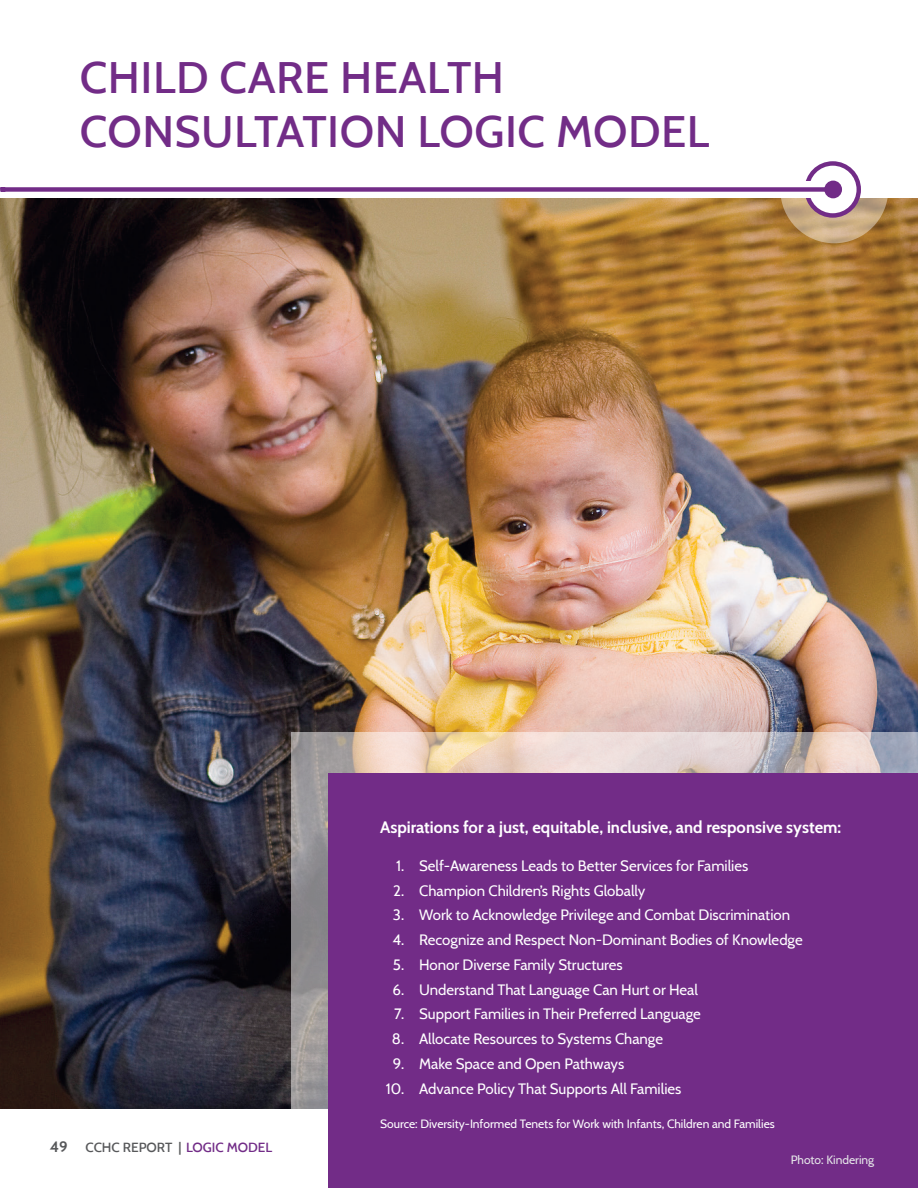
<style>
.page{position:relative;width:918px;height:1188px;background:#fff}
.page>*{position:absolute;margin:0;border:0;box-sizing:border-box;transform-origin:0 0}
.t1{font:500 45px/54px "Cabin";letter-spacing:.01em;color:#722c87}
.LM_detail{font:700 16.5px "Cabin";color:#fff}
.LM_aspiration_number{font:15px "Cabin";color:#fff}
.footer-section{font:500 13.5px "Cabin";color:#57585a}
.LM_detail-2{font:12px "Cabin";color:#fff}
.photo_credit{font:12px "Cabin";color:#e6e7e9}
.s1{font-weight:700;font-size:15px}
.s2{color:#722c87}
</style>
<div class="page">
<img style="left:0;top:198px;width:918px;height:910px">
<svg style="left:292px;top:732px;width:626px;height:377px;background:#c4b8b4"></svg>
<svg style="left:780px;top:135px;width:108px;height:108px"></svg>
<svg style="left:807px;top:163px;width:52px;height:52px"></svg>
<div style="left:805px;top:161px;width:56px;height:57px;border:4px solid #722c87;border-radius:50%"></div>
<div style="left:786px;top:181px;width:35px;height:17px;background:#fff"></div>
<svg style="left:0;top:185px;width:825px;height:9px"></svg>
<div style="left:824px;top:181px;width:18px;height:17px;background:#722c87;border-radius:50%"></div>
<div style="left:328px;top:773px;width:590px;height:415px;background:#722c87"></div>
<p class="t1" style="left:80px;top:47px;width:631px">CHILD CARE HEALTH<br>CONSULTATION LOGIC MODEL</p>
<p class="footer-section" style="left:50px;top:1137px;width:224px"><span class="s1">49</span> CCHC REPORT | <span class="s2">LOGIC MODEL</span></p>
<p class="LM_detail" style="left:380px;top:814px;width:463px">Aspirations for a just, equitable, inclusive, and responsive system:</p>
<p class="LM_aspiration_number" style="left:396px;top:854px;width:354px">1. Self-Awareness Leads to Better Services for Families</p>
<p class="LM_aspiration_number" style="left:393px;top:879px;width:254px">2. Champion Children’s Rights Globally</p>
<p class="LM_aspiration_number" style="left:393px;top:903px;width:399px">3. Work to Acknowledge Privilege and Combat Discrimination</p>
<p class="LM_aspiration_number" style="left:393px;top:928px;width:412px">4. Recognize and Respect Non-Dominant Bodies of Knowledge</p>
<p class="LM_aspiration_number" style="left:393px;top:953px;width:231px">5. Honor Diverse Family Structures</p>
<p class="LM_aspiration_number" style="left:393px;top:978px;width:307px">6. Understand That Language Can Hurt or Heal</p>
<p class="LM_aspiration_number" style="left:394px;top:1002px;width:308px">7. Support Families in Their Preferred Language</p>
<p class="LM_aspiration_number" style="left:392px;top:1027px;width:273px">8. Allocate Resources to Systems Change</p>
<p class="LM_aspiration_number" style="left:393px;top:1052px;width:233px">9. Make Space and Open Pathways</p>
<p class="LM_aspiration_number" style="left:386px;top:1077px;width:297px">10. Advance Policy That Supports All Families</p>
<p class="LM_detail-2" style="left:380px;top:1115px;width:396px">Source: Diversity-Informed Tenets for Work with Infants, Children and Families</p>
<p class="photo_credit" style="left:791px;top:1150px;width:85px">Photo: Kindering</p>
</div>
